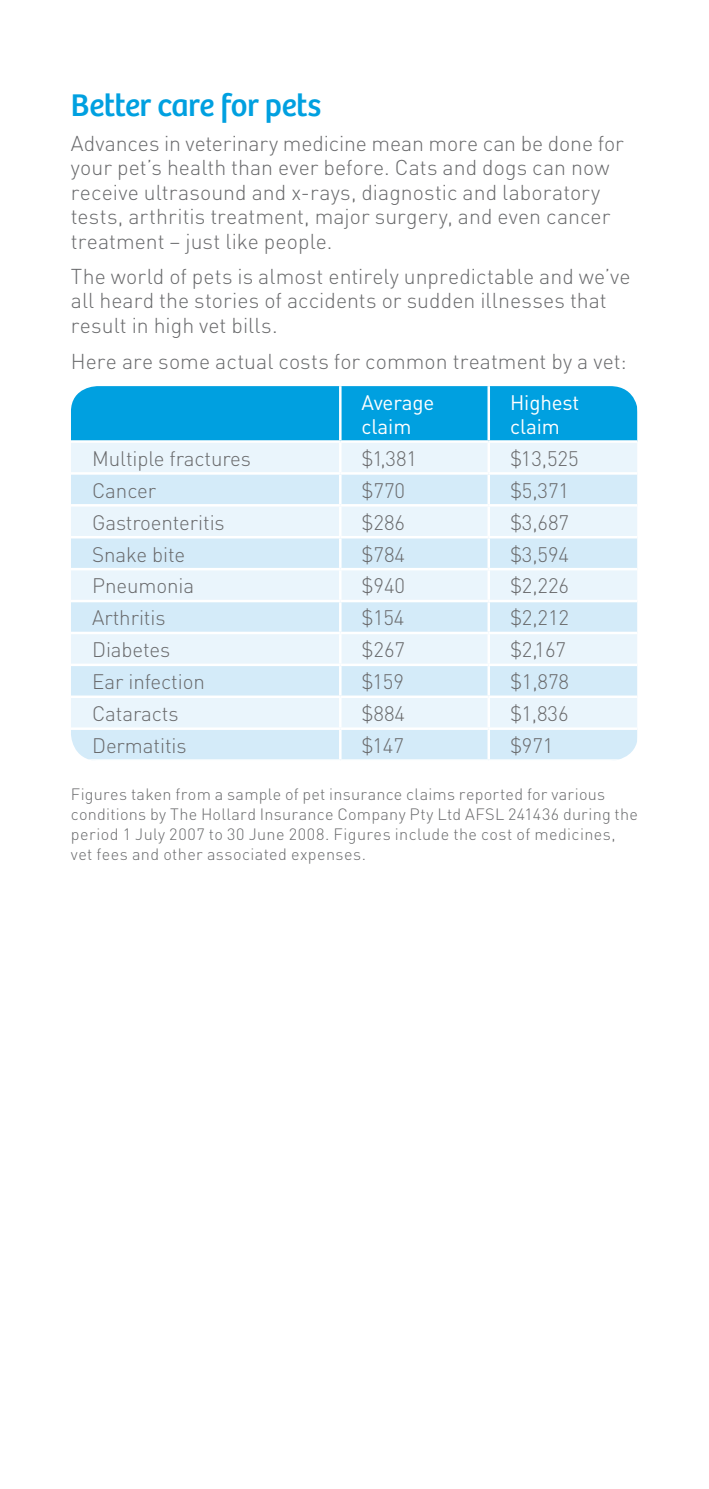
<style>
.page{position:relative;width:709px;height:1489px;background:#fff}
.page>*{position:absolute;margin:0;border:0;box-sizing:border-box;transform-origin:0 0}
.t1{font:32.5px "Bree";letter-spacing:-.015em;color:#00a0e0}
.t2{font:300 21.25px/24.5px "DIN";letter-spacing:.005em;color:#696a6c}
.t3{font:300 20.75px "DIN";letter-spacing:-.005em;color:#696a6c}
.t4{font:20.75px/24.5px "DIN";letter-spacing:-.005em;color:#fff}
.t5{font:300 16.25px/20px "DIN";letter-spacing:.02em;color:#696a6c}
</style>
<div class="page">
<div style="left:71px;top:386px;width:566px;height:54px;background:#00a0e0"></div>
<div style="left:71px;top:443px;width:566px;height:29px;background:#eaf5fc"></div>
<svg style="left:71px;top:474px;width:566px;height:285px;background:#deeffa"></svg>
<hr style="left:339px;top:386px;width:2px;height:54px;background:#fff">
<hr style="left:487px;top:386px;width:3px;height:54px;background:#fff">
<hr style="left:339px;top:443px;width:2px;height:29px;background:#fff">
<hr style="left:487px;top:443px;width:3px;height:29px;background:#fff">
<hr style="left:339px;top:474px;width:2px;height:30px;background:#fff">
<hr style="left:487px;top:474px;width:3px;height:30px;background:#fff">
<hr style="left:71px;top:504px;width:269px;height:2px;background:#fff">
<hr style="left:340px;top:504px;width:149px;height:2px;background:#fff">
<hr style="left:339px;top:506px;width:2px;height:30px;background:#fff">
<hr style="left:489px;top:504px;width:148px;height:2px;background:#fff">
<hr style="left:487px;top:506px;width:3px;height:30px;background:#fff">
<hr style="left:71px;top:536px;width:269px;height:2px;background:#fff">
<hr style="left:340px;top:536px;width:149px;height:2px;background:#fff">
<hr style="left:339px;top:538px;width:2px;height:30px;background:#fff">
<hr style="left:489px;top:536px;width:148px;height:2px;background:#fff">
<hr style="left:487px;top:538px;width:3px;height:30px;background:#fff">
<hr style="left:71px;top:568px;width:269px;height:2px;background:#fff">
<hr style="left:340px;top:568px;width:149px;height:2px;background:#fff">
<hr style="left:339px;top:570px;width:2px;height:29px;background:#fff">
<hr style="left:489px;top:568px;width:148px;height:2px;background:#fff">
<hr style="left:487px;top:570px;width:3px;height:29px;background:#fff">
<hr style="left:71px;top:599px;width:269px;height:3px;background:#fff">
<hr style="left:340px;top:599px;width:149px;height:3px;background:#fff">
<hr style="left:339px;top:602px;width:2px;height:29px;background:#fff">
<hr style="left:489px;top:599px;width:148px;height:3px;background:#fff">
<hr style="left:487px;top:602px;width:3px;height:29px;background:#fff">
<hr style="left:71px;top:631px;width:269px;height:3px;background:#fff">
<hr style="left:340px;top:631px;width:149px;height:3px;background:#fff">
<hr style="left:339px;top:634px;width:2px;height:29px;background:#fff">
<hr style="left:489px;top:631px;width:148px;height:3px;background:#fff">
<hr style="left:487px;top:634px;width:3px;height:29px;background:#fff">
<hr style="left:71px;top:663px;width:269px;height:3px;background:#fff">
<hr style="left:340px;top:663px;width:149px;height:3px;background:#fff">
<hr style="left:339px;top:666px;width:2px;height:29px;background:#fff">
<hr style="left:489px;top:663px;width:148px;height:3px;background:#fff">
<hr style="left:487px;top:666px;width:3px;height:29px;background:#fff">
<hr style="left:71px;top:695px;width:269px;height:3px;background:#fff">
<hr style="left:340px;top:695px;width:149px;height:3px;background:#fff">
<hr style="left:339px;top:698px;width:2px;height:29px;background:#fff">
<hr style="left:489px;top:695px;width:148px;height:3px;background:#fff">
<hr style="left:487px;top:698px;width:3px;height:29px;background:#fff">
<hr style="left:71px;top:727px;width:269px;height:3px;background:#fff">
<hr style="left:340px;top:727px;width:149px;height:3px;background:#fff">
<hr style="left:339px;top:730px;width:2px;height:29px;background:#fff">
<hr style="left:489px;top:727px;width:148px;height:3px;background:#fff">
<hr style="left:487px;top:730px;width:3px;height:29px;background:#fff">
<h1 class="t1" style="left:71px;top:86px;width:252px">Better care for pets</h1>
<p class="t2" style="left:71px;top:131px;width:554px">Advances in veterinary medicine mean more can be done for your pet’s health than ever before. Cats and dogs can now receive ultrasound and x-rays, diagnostic and laboratory tests, arthritis treatment, major surgery, and even cancer treatment – just like people.</p>
<p class="t2" style="left:71px;top:264px;width:561px">The world of pets is almost entirely unpredictable and we’ve all heard the stories of accidents or sudden illnesses that result in high vet bills.</p>
<p class="t2" style="left:71px;top:348px;width:557px">Here are some actual costs for common treatment by a vet:</p>
<p class="t4" style="left:361px;top:390px;width:74px">Average claim</p>
<p class="t4" style="left:510px;top:390px;width:71px">Highest claim</p>
<p class="t3" style="left:92px;top:445px;width:160px">Multiple fractures</p>
<p class="t3" style="left:361px;top:445px;width:57px">$1,381</p>
<p class="t3" style="left:510px;top:445px;width:70px">$13,525</p>
<p class="t3" style="left:92px;top:477px;width:65px">Cancer</p>
<p class="t3" style="left:361px;top:477px;width:45px">$770</p>
<p class="t3" style="left:510px;top:477px;width:61px">$5,371</p>
<p class="t3" style="left:92px;top:509px;width:134px">Gastroenteritis</p>
<p class="t3" style="left:361px;top:509px;width:45px">$286</p>
<p class="t3" style="left:510px;top:509px;width:61px">$3,687</p>
<p class="t3" style="left:92px;top:541px;width:95px">Snake bite</p>
<p class="t3" style="left:361px;top:541px;width:45px">$784</p>
<p class="t3" style="left:510px;top:541px;width:61px">$3,594</p>
<p class="t3" style="left:92px;top:573px;width:103px">Pneumonia</p>
<p class="t3" style="left:361px;top:573px;width:45px">$940</p>
<p class="t3" style="left:510px;top:573px;width:61px">$2,226</p>
<p class="t3" style="left:92px;top:605px;width:75px">Arthritis</p>
<p class="t3" style="left:361px;top:605px;width:44px">$154</p>
<p class="t3" style="left:510px;top:605px;width:61px">$2,212</p>
<p class="t3" style="left:92px;top:637px;width:80px">Diabetes</p>
<p class="t3" style="left:361px;top:637px;width:45px">$267</p>
<p class="t3" style="left:510px;top:637px;width:57px">$2,167</p>
<p class="t3" style="left:92px;top:669px;width:114px">Ear infection</p>
<p class="t3" style="left:361px;top:669px;width:44px">$159</p>
<p class="t3" style="left:510px;top:669px;width:61px">$1,878</p>
<p class="t3" style="left:92px;top:700px;width:88px">Cataracts</p>
<p class="t3" style="left:361px;top:700px;width:45px">$884</p>
<p class="t3" style="left:510px;top:700px;width:60px">$1,836</p>
<p class="t3" style="left:92px;top:732px;width:96px">Dermatitis</p>
<p class="t3" style="left:361px;top:732px;width:44px">$147</p>
<p class="t3" style="left:510px;top:732px;width:45px">$971</p>
<p class="t5" style="left:71px;top:784px;width:568px">Figures taken from a sample of pet insurance claims reported for various conditions by The Hollard Insurance Company Pty Ltd AFSL 241436 during the period 1 July 2007 to 30 June 2008. Figures include the cost of medicines, vet fees and other associated expenses.</p>
</div>
